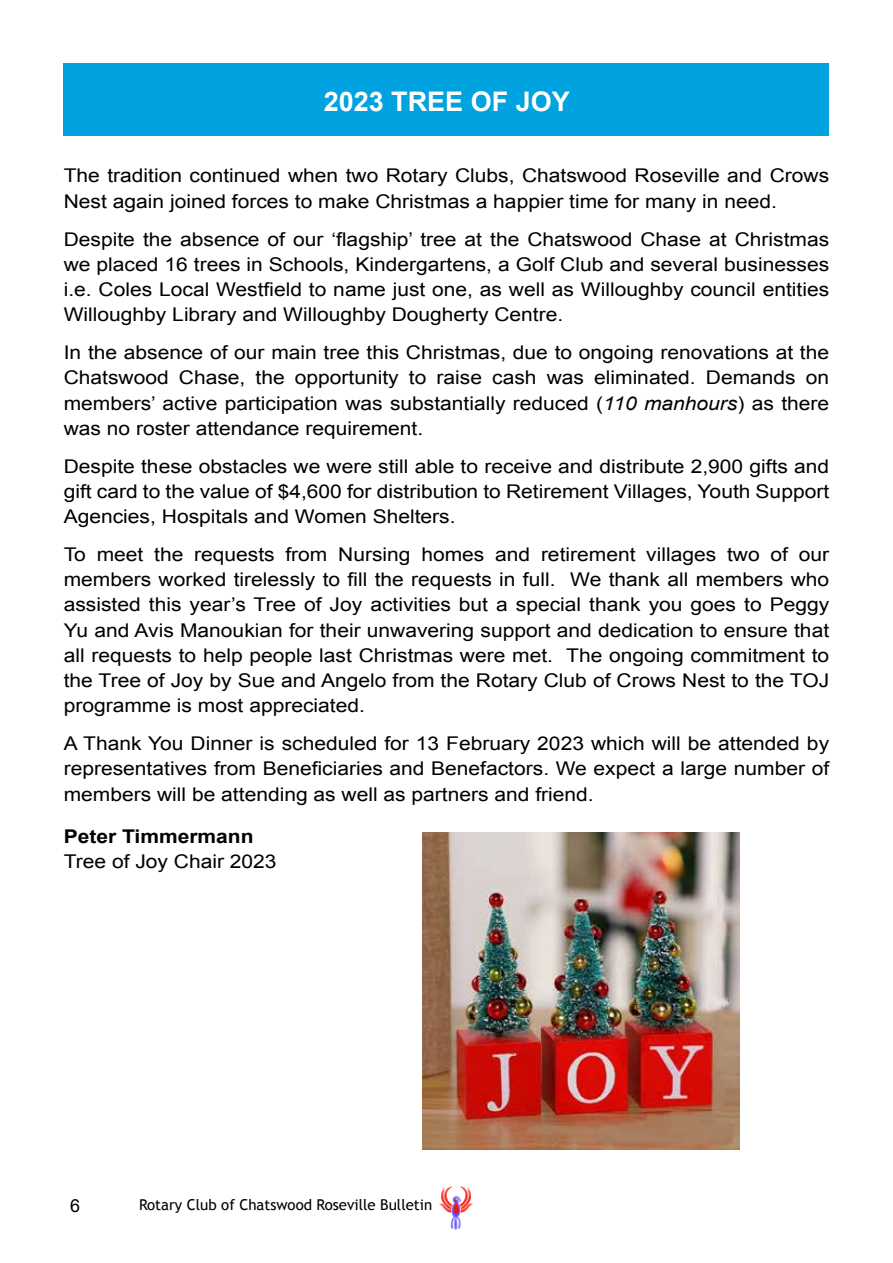
<style>
.page{position:relative;width:893px;height:1263px;background:#fff}
.page>*{position:absolute;margin:0;border:0;box-sizing:border-box;transform-origin:0 0}
.t1{font:700 27px "Arial";color:#fff}
.t2{font:18.9px/25.2px "Arial";color:#000;text-align:justify;scale:1.11 1}
.t3{font:700 18.9px "Arial";color:#000;scale:1.11 1}
.t4{font:18px "Arial";color:#000}
.t5{font:15px "Trebuchet MS";color:#000}
.s1{font-style:italic}
</style>
<div class="page">
<img style="left:439px;top:1186px;width:33px;height:44px">
<div style="left:64px;top:64px;width:765px;height:72px;background:#00a2df"></div>
<img style="left:422px;top:833px;width:317px;height:316px">
<h1 class="t1" style="left:324px;top:84px;width:248px">2023 TREE OF JOY</h1>
<p class="t2" style="left:64px;top:163px;width:691px">The tradition continued when two Rotary Clubs, Chatswood Roseville and Crows<br>Nest again joined forces to make Christmas a happier time for many in need.</p>
<p class="t2" style="left:64px;top:227px;width:691px">Despite the absence of our ‘flagship’ tree at the Chatswood Chase at Christmas we placed 16 trees in Schools, Kindergartens, a Golf Club and several businesses i.e. Coles Local Westfield to name just one, as well as Willoughby council entities Willoughby Library and Willoughby Dougherty Centre.</p>
<p class="t2" style="left:64px;top:340px;width:691px">In the absence of our main tree this Christmas, due to ongoing renovations at the Chatswood Chase, the opportunity to raise cash was eliminated. Demands on members’ active participation was substantially reduced (<span class="s1">110 manhours</span>) as there was no roster attendance requirement.</p>
<p class="t2" style="left:64px;top:454px;width:691px">Despite these obstacles we were still able to receive and distribute 2,900 gifts and gift card to the value of $4,600 for distribution to Retirement Villages, Youth Support Agencies, Hospitals and Women Shelters.</p>
<p class="t2" style="left:64px;top:542px;width:691px">To meet the requests from Nursing homes and retirement villages two of our members worked tirelessly to fill the requests in full. We thank all members who assisted this year’s Tree of Joy activities but a special thank you goes to Peggy Yu and Avis Manoukian for their unwavering support and dedication to ensure that all requests to help people last Christmas were met. The ongoing commitment to the Tree of Joy by Sue and Angelo from the Rotary Club of Crows Nest to the TOJ programme is most appreciated.</p>
<p class="t2" style="left:64px;top:731px;width:691px">A Thank You Dinner is scheduled for 13 February 2023 which will be attended by representatives from Beneficiaries and Benefactors. We expect a large number of members will be attending as well as partners and friend.</p>
<p class="t3" style="left:64px;top:823px;width:173px">Peter Timmermann</p>
<p class="t2" style="left:64px;top:849px;width:193px">Tree of Joy Chair 2023</p>
<p class="t4" style="left:70px;top:1194px;width:12px">6</p>
<p class="t5" style="left:139px;top:1196px;width:295px">Rotary Club of Chatswood Roseville Bulletin</p>
</div>
